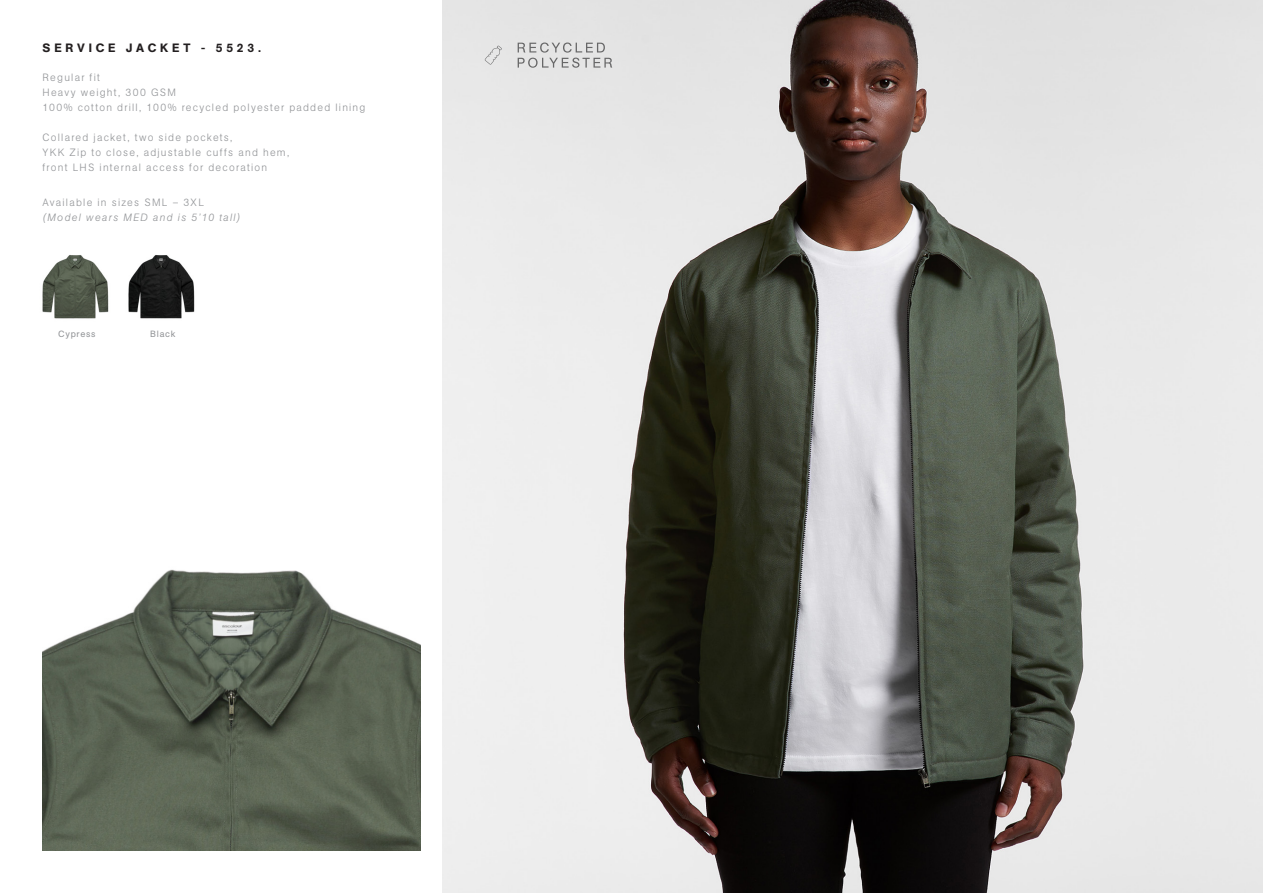
<style>
.page{position:relative;width:1263px;height:893px;background:#fff}
.page>*{position:absolute;margin:0;border:0;box-sizing:border-box;transform-origin:0 0}
.t1{font:500 12px "AG Book Pro";letter-spacing:.325em;color:#231f20}
.t2{font:300 10.5px/15px "AG Book Pro";letter-spacing:.12em;color:#939598}
.t3{font:italic 300 10.5px "AG Book Pro";letter-spacing:.125em;color:#939598}
.t4{font:9px "AG Book Pro";letter-spacing:.08em;color:#939598}
</style>
<div class="page">
<img style="left:442px;top:0;width:821px;height:893px">
<img style="left:42px;top:255px;width:67px;height:64px">
<img style="left:128px;top:255px;width:67px;height:64px">
<img style="left:43px;top:569px;width:378px;height:281px">
<svg style="left:485px;top:46px;width:17px;height:19px"></svg>
<svg style="left:518px;top:43px;width:94px;height:25px;background:#cbcbcb"></svg>
<p class="t1" style="left:42px;top:40px;width:220px">SERVICE JACKET - 5523.</p>
<p class="t2" style="left:42px;top:69px;width:324px">Regular fit<br>Heavy weight, 300 GSM<br>100% cotton drill, 100% recycled polyester padded lining</p>
<p class="t2" style="left:42px;top:129px;width:248px">Collared jacket, two side pockets,<br>YKK Zip to close, adjustable cuffs and hem, front LHS internal access for decoration</p>
<p class="t2" style="left:42px;top:194px;width:163px">Available in sizes SML – 3XL</p>
<p class="t3" style="left:42px;top:210px;width:199px">(Model wears MED and is 5’10 tall)</p>
<p class="t4" style="left:58px;top:328px;width:39px">Cypress</p>
<p class="t4" style="left:150px;top:328px;width:27px">Black</p>
</div>
